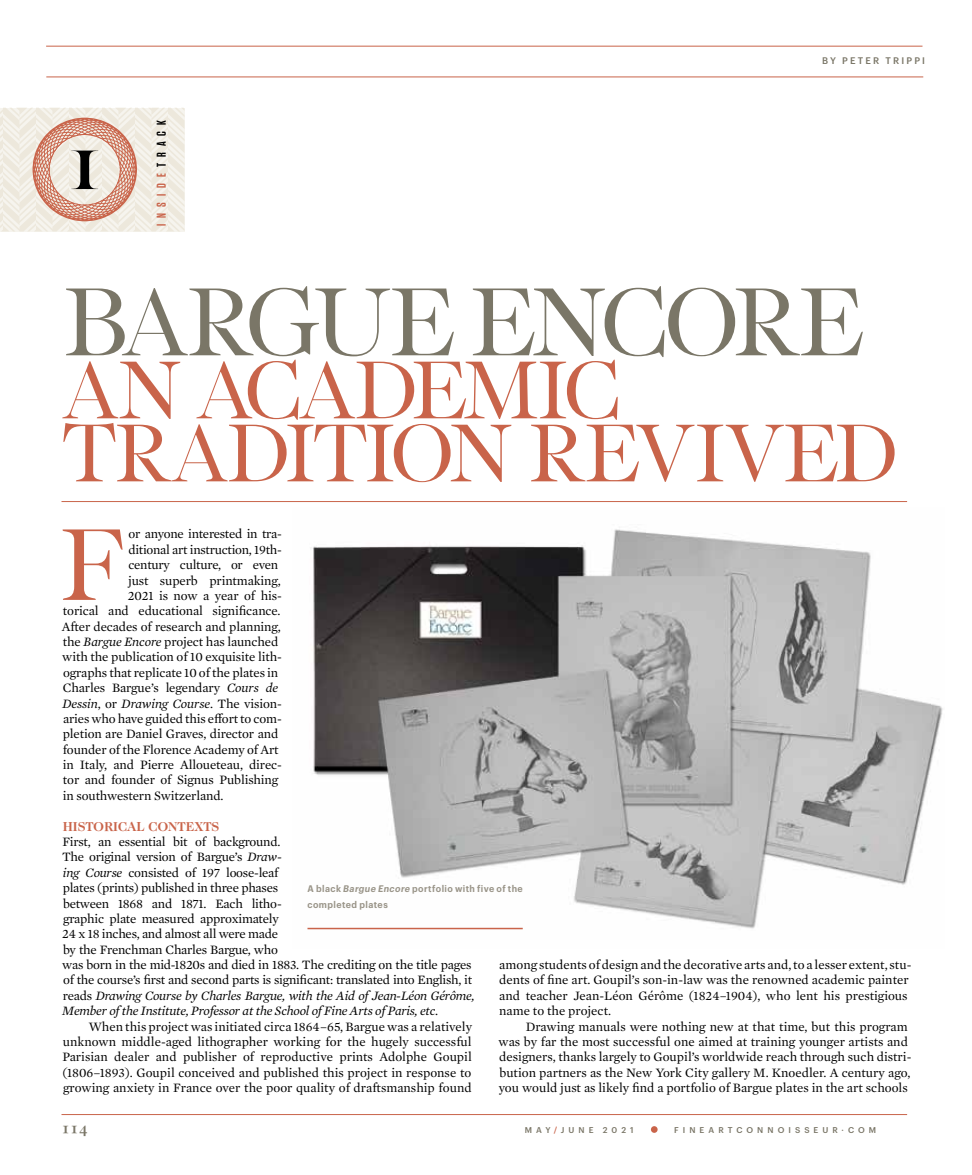
<style>
.page{position:relative;width:972px;height:1175px;background:#fff}
.page>*{position:absolute;margin:0;border:0;box-sizing:border-box;transform-origin:0 0}
.t1{font:104.4px "PF Regal Display Pro";color:#c9644a}
.t2{font:99px "PF Regal Display Pro";letter-spacing:-.07em;color:#7a7667}
.t3{font:84px/63px "PF Regal Display Pro";letter-spacing:-.045em;color:#c9644a}
.t4{font:700 16.5px "Caslon Classico";color:#7a7667}
.t5{font:13.05px/15.3px "Mercury Text G1";letter-spacing:-.01em;color:#000}
.t6{font:italic 13.05px "Mercury Text G1";letter-spacing:-.01em;color:#000}
.t7{font:700 13.05px "Caslon Two Twenty Four LT";color:#c9644a}
.t8{font:600 12.75px "Tungsten";letter-spacing:.47em;color:#c9644a}
.t9{font:600 9.3px/15.3px "Graphik Narrow";letter-spacing:.045em;color:#9a9589}
.t10{font:500 9.3px "Graphik";letter-spacing:.23em;color:#7a7667}
.t11{font:500 8.25px "Graphik";letter-spacing:.49em;color:#7a7667}
.s1{color:#000}
.s2{font-style:italic}
.s3{font-style:normal}
.s4{color:#c9644a}
</style>
<div class="page">
<hr style="left:62px;top:1114px;width:845px;height:1px;background:#c9644a">
<div style="left:651px;top:1126px;width:7px;height:6px;background:#c9644a;border-radius:50%"></div>
<svg style="left:0;top:108px;width:184px;height:123px;background:#e7d6cb"></svg>
<hr style="left:46px;top:46px;width:876px;height:1px;background:#c9644a">
<hr style="left:62px;top:501px;width:845px;height:1px;background:#c9644a">
<hr style="left:46px;top:76px;width:877px;height:1px;background:#c9644a">
<img style="left:307px;top:529px;width:636px;height:401px">
<hr style="left:308px;top:927px;width:215px;height:2px;background:#c9644a">
<p class="t8" style="left:155px;top:226px;width:107px;rotate:-90deg">INSIDE<span class="s1">TRACK</span></p>
<p class="t10" style="left:822px;top:55px;width:104px">BY PETER TRIPPI</p>
<h2 class="t2" style="left:62px;top:266px;width:803px">BARGUE ENCORE</h2>
<h3 class="t3" style="left:62px;top:360px;width:839px">AN ACADEMIC<br>TRADITION REVIVED</h3>
<h1 class="t1" style="left:59px;top:505px;width:67px">F</h1>
<p class="t5" style="left:129px;top:525px;width:155px">or anyone interested in tra-</p>
<p class="t5" style="left:128px;top:541px;width:155px">ditional art instruction, 19th-</p>
<p class="t5" style="left:128px;top:556px;width:151px">century culture, or even</p>
<p class="t5" style="left:128px;top:572px;width:154px">just superb printmaking,</p>
<p class="t5" style="left:128px;top:587px;width:156px">2021 is now a year of his-</p>
<p class="t5" style="left:63px;top:602px;width:219px">torical and educational significance.</p>
<p class="t5" style="left:62px;top:618px;width:220px">After decades of research and planning,</p>
<p class="t5" style="left:63px;top:633px;width:217px">the <span class="s2">Bargue Encore</span> project has launched</p>
<p class="t5" style="left:62px;top:648px;width:221px">with the publication of 10 exquisite lith-</p>
<p class="t5" style="left:63px;top:664px;width:217px">ographs that replicate 10 of the plates in</p>
<p class="t5" style="left:63px;top:679px;width:217px">Charles Bargue’s legendary <span class="s2">Cours de</span></p>
<p class="t6" style="left:62px;top:694px;width:221px">Dessin<span class="s3">, or</span> Drawing Course<span class="s3">. The vision-</span></p>
<p class="t5" style="left:63px;top:710px;width:220px">aries who have guided this effort to com-</p>
<p class="t5" style="left:63px;top:725px;width:217px">pletion are Daniel Graves, director and</p>
<p class="t5" style="left:63px;top:741px;width:217px">founder of the Florence Academy of Art</p>
<p class="t5" style="left:63px;top:756px;width:220px">in Italy, and Pierre Alloueteau, direc-</p>
<p class="t5" style="left:63px;top:771px;width:217px">tor and founder of Signus Publishing</p>
<p class="t5" style="left:63px;top:787px;width:162px">in southwestern Switzerland.</p>
<p class="t7" style="left:63px;top:818px;width:158px">HISTORICAL CONTEXTS</p>
<p class="t5" style="left:62px;top:833px;width:414px">First, an essential bit of background.<br>The original version of Bargue’s <span class="s2">Draw-<br>ing Course</span> consisted of 197 loose-leaf<br>plates (prints) published in three phases<br>between 1868 and 1871. Each litho-<br>graphic plate measured approximately<br>24 x 18 inches, and almost all were made<br>by the Frenchman Charles Bargue, who<br>was born in the mid-1820s and died in 1883. The crediting on the title pages of the course’s first and second parts is significant: translated into English, it reads <span class="s2">Drawing Course by Charles Bargue, with the Aid of Jean-Léon Gérôme, Member of the Institute, Professor at the School of Fine Arts of Paris, etc</span>.</p>
<p class="t5" style="left:62px;top:1017px;width:411px;text-align:justify;text-indent:26px">When this project was initiated circa 1864–65, Bargue was a relatively unknown middle-aged lithographer working for the hugely successful Parisian dealer and publisher of reproductive prints Adolphe Goupil (1806–1893). Goupil conceived and published this project in response to growing anxiety in France over the poor quality of draftsmanship found</p>
<p class="t9" style="left:308px;top:881px;width:217px">A black <span class="s2">Bargue Encore</span> portfolio with five of the completed plates</p>
<p class="t5" style="left:499px;top:956px;width:414px">among students of design and the decorative arts and, to a lesser extent, stu&shy;dents of fine art. Goupil’s son-in-law was the renowned academic painter and teacher Jean-Léon Gérôme (1824–1904), who lent his prestigious name to the project.</p>
<p class="t5" style="left:499px;top:1017px;width:414px;text-indent:27px">Drawing manuals were nothing new at that time, but this program was by far the most successful one aimed at training younger artists and designers, thanks largely to Goupil’s worldwide reach through such distri&shy;bution partners as the New York City gallery M. Knoedler. A century ago, you would just as likely find a portfolio of Bargue plates in the art schools</p>
<p class="t4" style="left:62px;top:1117px;width:28px">114</p>
<p class="t11" style="left:525px;top:1124px;width:110px">MAY<span class="s4">/</span>JUNE 2021</p>
<p class="t11" style="left:674px;top:1124px;width:204px">FINEARTCONNOISSEUR·COM</p>
</div>
